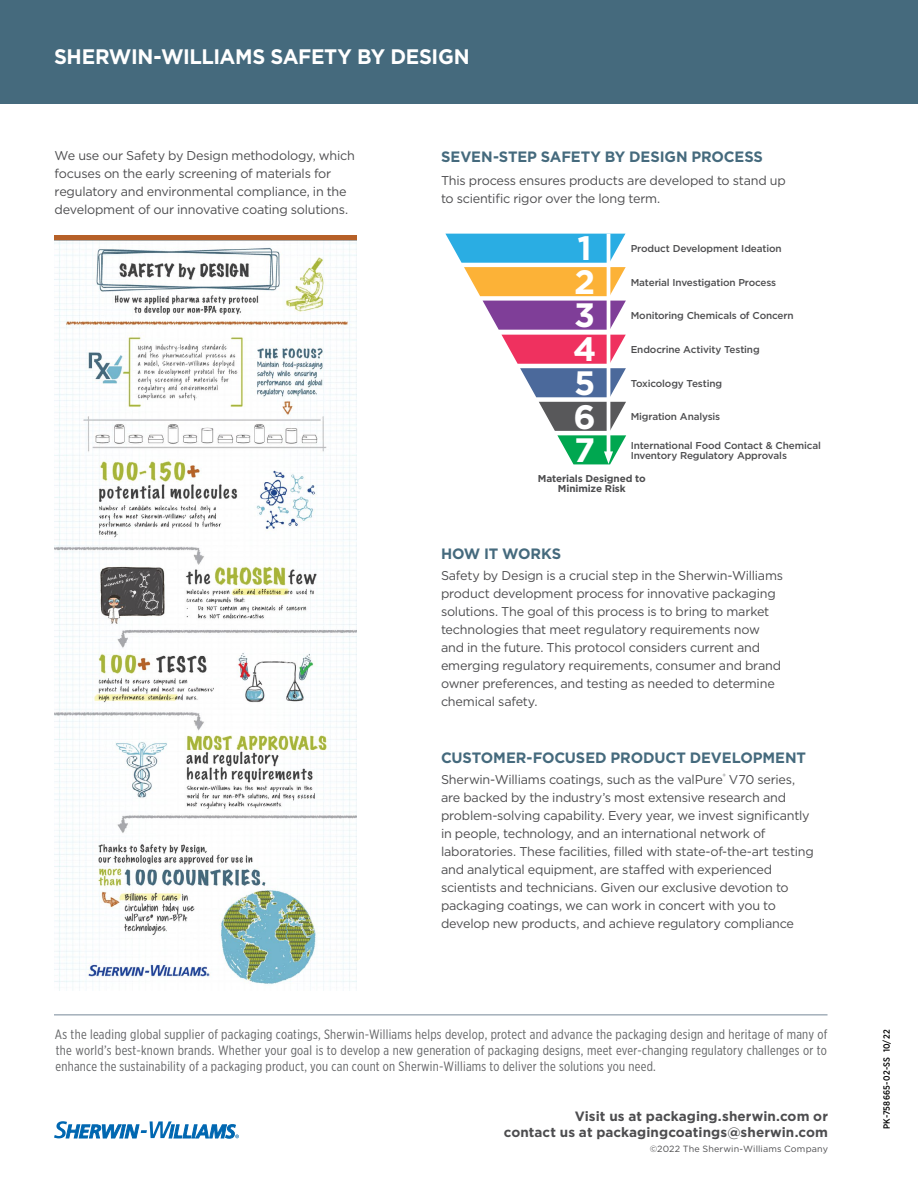
<style>
.page{position:relative;width:918px;height:1188px;background:#fff}
.page>*{position:absolute;margin:0;border:0;box-sizing:border-box;transform-origin:0 0}
.t1{font:700 33.75px "Gotham";color:#fff}
.t2{font:700 21px "Gotham";letter-spacing:-.02em;color:#fff;scale:.96 1}
.t3{font:700 15px "Gotham";letter-spacing:-.005em;color:#456a7d}
.t4{font:13.5px/16.2px "Gotham X Narrow";letter-spacing:.02em;color:#636466;text-align:justify}
.t5{font:700 13.5px/16.2px "Gotham";letter-spacing:.005em;color:#4d4d4f;text-align:right}
.t6{font:12.75px/18px "Gotham";letter-spacing:-.015em;color:#4d4d4f}
.t7{font:500 9.9px/10.4px "Gotham";letter-spacing:-.015em;color:#4d4d4f}
.t8{font:700 9.9px/10.4px "Gotham";letter-spacing:-.01em;color:#4d4d4f;text-align:center}
.t9{font:9px "Gotham";letter-spacing:.015em;color:#4d4d4f}
.t10{font:500 9px "Gotham Narrow";letter-spacing:.03em;color:#000}
</style>
<div class="page">
<div style="left:0;top:0;width:918px;height:104px;background:#456a7d"></div>
<hr style="left:54px;top:1014px;width:774px;height:1px;background:#8696a4">
<img style="left:54px;top:235px;width:303px;height:753px">
<img style="left:445px;top:233px;width:182px;height:232px">
<img style="left:54px;top:1121px;width:185px;height:18px">
<p class="t2" style="left:54px;top:42px;width:434px">SHERWIN-WILLIAMS SAFETY BY DESIGN</p>
<p class="t6" style="left:55px;top:146px;width:302px">We use our Safety by Design methodology, which focuses on the early screening of materials for regulatory and environmental compliance, in the development of our innovative coating solutions.</p>
<p class="t3" style="left:441px;top:147px;width:323px">SEVEN-STEP SAFETY BY DESIGN PROCESS</p>
<p class="t6" style="left:441px;top:172px;width:346px">This process ensures products are developed to stand up to scientific rigor over the long term.</p>
<h1 class="t1" style="left:578px;top:226px;width:16px">1</h1>
<p class="t7" style="left:631px;top:243px;width:152px">Product Development Ideation</p>
<h1 class="t1" style="left:574px;top:259px;width:23px">2</h1>
<p class="t7" style="left:631px;top:277px;width:147px">Material Investigation Process</p>
<h1 class="t1" style="left:574px;top:293px;width:23px">3</h1>
<p class="t7" style="left:631px;top:310px;width:164px">Monitoring Chemicals of Concern</p>
<h1 class="t1" style="left:573px;top:327px;width:25px">4</h1>
<p class="t7" style="left:631px;top:344px;width:130px">Endocrine Activity Testing</p>
<h1 class="t1" style="left:574px;top:361px;width:23px">5</h1>
<p class="t7" style="left:631px;top:378px;width:93px">Toxicology Testing</p>
<h1 class="t1" style="left:574px;top:394px;width:24px">6</h1>
<p class="t7" style="left:631px;top:412px;width:91px">Migration Analysis</p>
<h1 class="t1" style="left:574px;top:427px;width:22px">7</h1>
<p class="t7" style="left:631px;top:440px;width:192px">International Food Contact &amp; Chemical<br>Inventory Regulatory Approvals</p>
<p class="t8" style="left:538px;top:473px;width:110px">Materials Designed to<br>Minimize Risk</p>
<p class="t3" style="left:441px;top:543px;width:122px">HOW IT WORKS</p>
<p class="t6" style="left:441px;top:566px;width:344px">Safety by Design is a crucial step in the Sherwin-Williams product development process for innovative packaging solutions. The goal of this process is to bring to market technologies that meet regulatory requirements now and in the future. This protocol considers current and emerging regulatory requirements, consumer and brand owner preferences, and testing as needed to determine chemical safety.</p>
<p class="t3" style="left:441px;top:747px;width:367px">CUSTOMER-FOCUSED PRODUCT DEVELOPMENT</p>
<p class="t6" style="left:441px;top:770px;width:374px">Sherwin-Williams coatings, such as the valPure<sup>®</sup> V70 series, are backed by the industry’s most extensive research and problem-solving capability. Every year, we invest significantly in people, technology, and an international network of laboratories. These facilities, filled with state-of-the-art testing and analytical equipment, are staffed with experienced scientists and technicians. Given our exclusive devotion to packaging coatings, we can work in concert with you to develop new products, and achieve regulatory compliance</p>
<p class="t4" style="left:55px;top:1026px;width:774px">As the leading global supplier of packaging coatings, Sherwin-Williams helps develop, protect and advance the packaging design and heritage of many of the world’s best-known brands. Whether your goal is to develop a new generation of packaging designs, meet ever-changing regulatory challenges or to enhance the sustainability of a packaging product, you can count on Sherwin-Williams to deliver the solutions you need.</p>
<p class="t5" style="left:504px;top:1108px;width:326px">Visit us at packaging.sherwin.com or<br>contact us at packagingcoatings@sherwin.com</p>
<p class="t9" style="left:650px;top:1143px;width:180px">©2022 The Sherwin-Williams Company</p>
<p class="t10" style="left:881px;top:1129px;width:101px;rotate:-90deg">PK-758665-02-SS 10/22</p>
</div>
